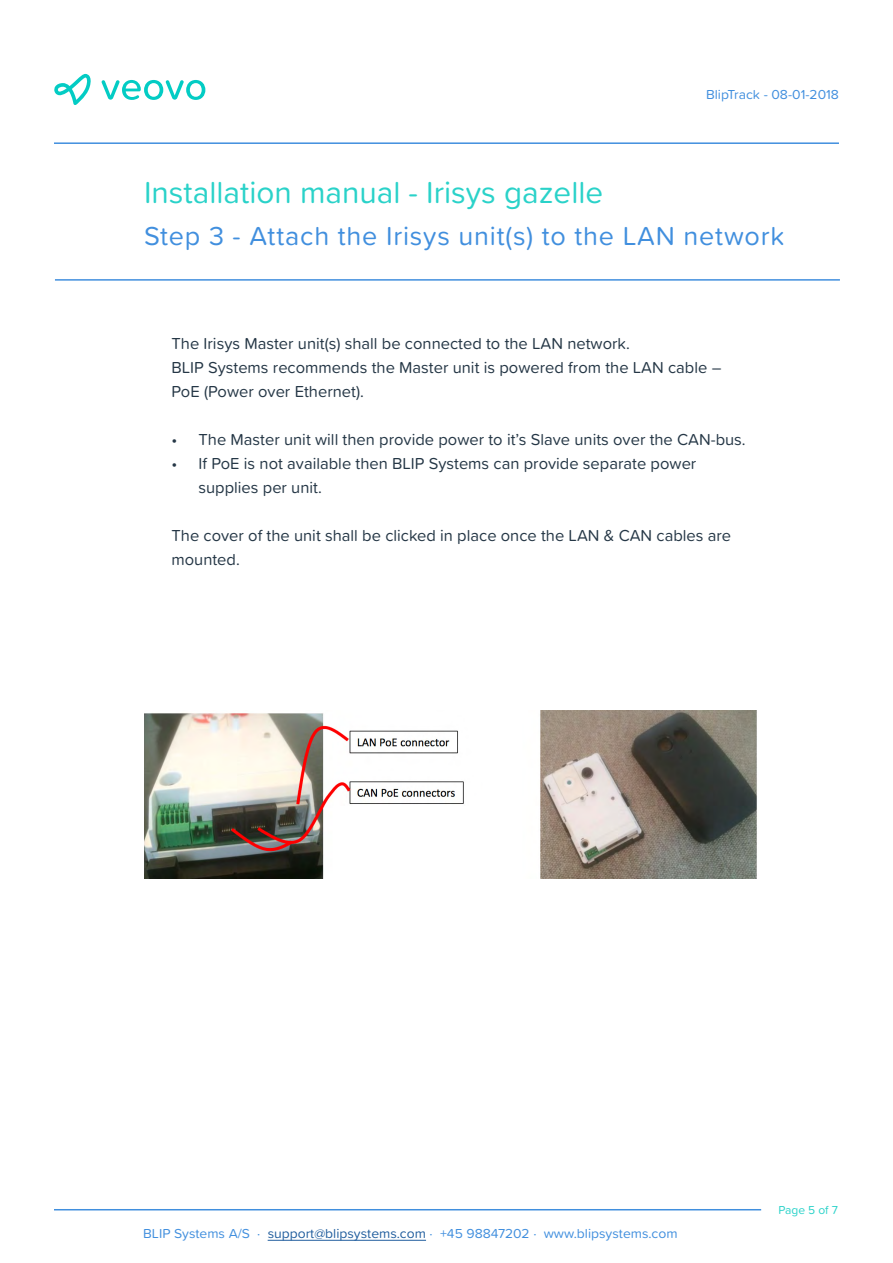
<style>
.page{position:relative;width:893px;height:1263px;background:#fff}
.page>*{position:absolute;margin:0;border:0;box-sizing:border-box;transform-origin:0 0}
.t1{font:31.5px "Proxima Soft";color:#2ad2c9}
.t2{font:27px "Proxima Soft";letter-spacing:.03em;color:#418fde}
.t3{font:16.5px/24px "Proxima Soft";color:#253746}
.t4{font:13.5px "Proxima Soft";color:#418fde}
.t5{font:12px "Proxima Soft";color:#2ad2c9}
.s1{color:#215e9e}
</style>
<div class="page">
<hr style="left:54px;top:1209px;width:707px;height:1px;background:#418fde">
<hr style="left:54px;top:142px;width:785px;height:2px;background:#418fde">
<hr style="left:55px;top:279px;width:785px;height:2px;background:#418fde">
<svg style="left:54px;top:74px;width:37px;height:31px"></svg>
<svg style="left:102px;top:80px;width:103px;height:20px"></svg>
<hr style="left:268px;top:1240px;width:158px;height:1px;background:#215e9e">
<img style="left:144px;top:711px;width:613px;height:168px">
<p class="t4" style="left:706px;top:85px;width:134px">BlipTrack - 08-01-2018</p>
<h1 class="t1" style="left:144px;top:169px;width:461px">Installation manual - Irisys gazelle</h1>
<h2 class="t2" style="left:144px;top:216px;width:642px">Step 3 - Attach the Irisys unit(s) to the LAN network</h2>
<p class="t3" style="left:171px;top:331px;width:551px">The Irisys Master unit(s) shall be connected to the LAN network.<br>BLIP Systems recommends the Master unit is powered from the LAN cable –<br>PoE (Power over Ethernet).</p>
<p class="t3" style="left:171px;top:427px;width:576px">• The Master unit will then provide power to it’s Slave units over the CAN-bus.</p>
<p class="t3" style="left:198px;top:451px;width:499px;text-indent:-27px">• If PoE is not available then BLIP Systems can provide separate power supplies per unit.</p>
<p class="t3" style="left:171px;top:523px;width:561px">The cover of the unit shall be clicked in place once the LAN &amp; CAN cables are mounted.</p>
<p class="t4" style="left:143px;top:1224px;width:536px">BLIP Systems A/S · <span class="s1">support@blipsystems.com</span> · +45 98847202 · www.blipsystems.com</p>
<p class="t5" style="left:778px;top:1201px;width:61px">Page 5 of 7</p>
</div>
